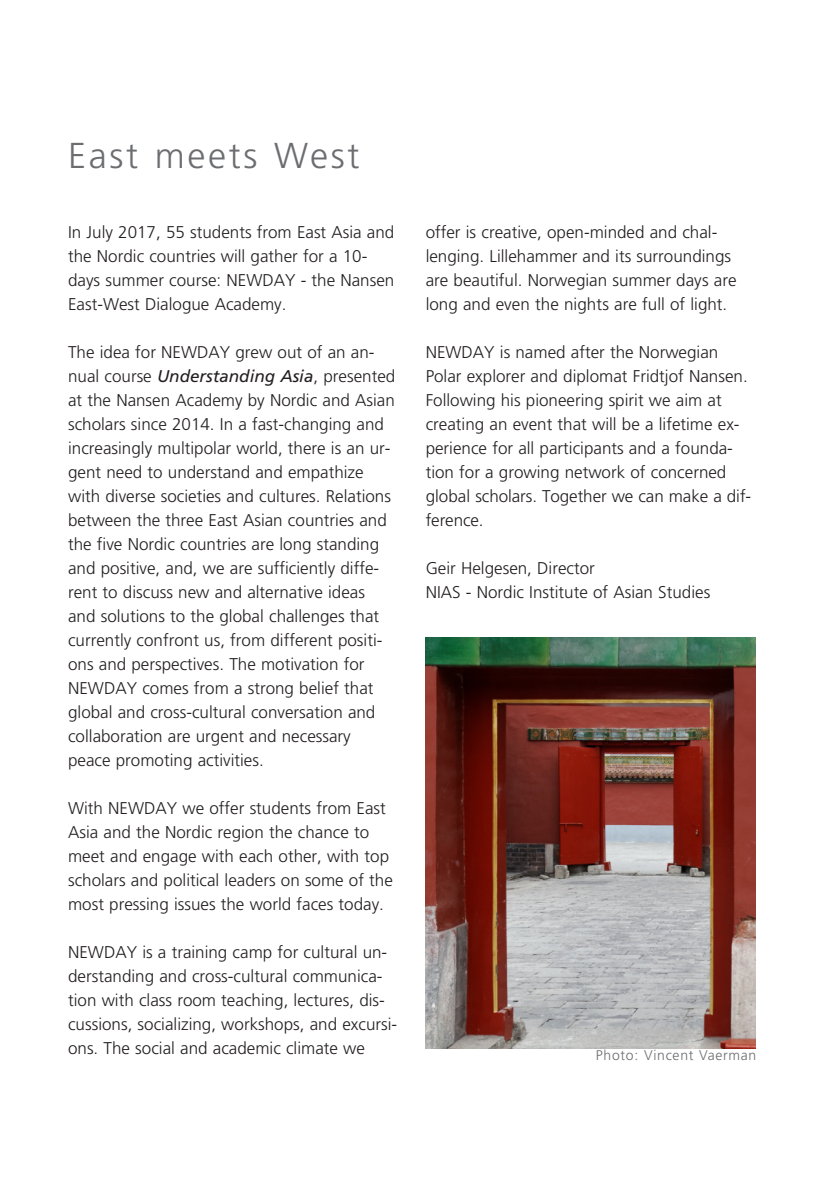
<style>
.page{position:relative;width:840px;height:1191px;background:#fff}
.page>*{position:absolute;margin:0;border:0;box-sizing:border-box;transform-origin:0 0}
.Overskrift_1{font:300 36px "Frutiger LT Std";letter-spacing:.075em;color:#6c6d70}
.brød{font:300 17px/24px "Frutiger LT Std";color:#231f20}
.Overskrift_1-2{font:300 14px "Frutiger LT Std";letter-spacing:.05em;color:#6c6d70}
.s1{font-weight:400;font-style:italic}
</style>
<div class="page">
<img style="left:425px;top:637px;width:330px;height:411px">
<p class="Overskrift_1" style="left:68px;top:135px;width:293px">East meets West</p>
<p class="brød" style="left:68px;top:220px;width:327px">In July 2017, 55 students from East Asia and the Nordic countries will gather for a 10- days summer course: NEWDAY - the Nansen East-West Dialogue Academy.</p>
<p class="brød" style="left:68px;top:340px;width:328px">The idea for NEWDAY grew out of an an&shy;nual course <span class="s1">Understanding Asia</span>, presented at the Nansen Academy by Nordic and Asian scholars since 2014. In a fast-changing and increasingly multipolar world, there is an ur&shy;gent need to understand and empathize with diverse societies and cultures. Relations between the three East Asian countries and the five Nordic countries are long standing and positive, and, we are sufficiently diffe&shy;rent to discuss new and alternative ideas and solutions to the global challenges that currently confront us, from different positi&shy;ons and perspectives. The motivation for NEWDAY comes from a strong belief that global and cross-cultural conversation and collaboration are urgent and necessary peace promoting activities.</p>
<p class="brød" style="left:68px;top:796px;width:326px">With NEWDAY we offer students from East Asia and the Nordic region the chance to meet and engage with each other, with top scholars and political leaders on some of the most pressing issues the world faces today.</p>
<p class="brød" style="left:68px;top:940px;width:330px">NEWDAY is a training camp for cultural un&shy;derstanding and cross-cultural communica&shy;tion with class room teaching, lectures, dis&shy;cussions, socializing, workshops, and excursi&shy;ons. The social and academic climate we</p>
<p class="brød" style="left:425px;top:220px;width:312px">offer is creative, open-minded and chal&shy;lenging. Lillehammer and its surroundings are beautiful. Norwegian summer days are long and even the nights are full of light.</p>
<p class="brød" style="left:425px;top:340px;width:327px">NEWDAY is named after the Norwegian Polar explorer and diplomat Fridtjof Nansen.<br>Following his pioneering spirit we aim at creating an event that will be a lifetime ex&shy;perience for all participants and a founda&shy;tion for a growing network of concerned global scholars. Together we can make a dif&shy;ference.</p>
<p class="brød" style="left:425px;top:556px;width:171px">Geir Helgesen, Director</p>
<p class="brød" style="left:425px;top:580px;width:286px">NIAS - Nordic Institute of Asian Studies</p>
<p class="Overskrift_1-2" style="left:595px;top:1047px;width:162px">Photo: Vincent Vaerman</p>
</div>
